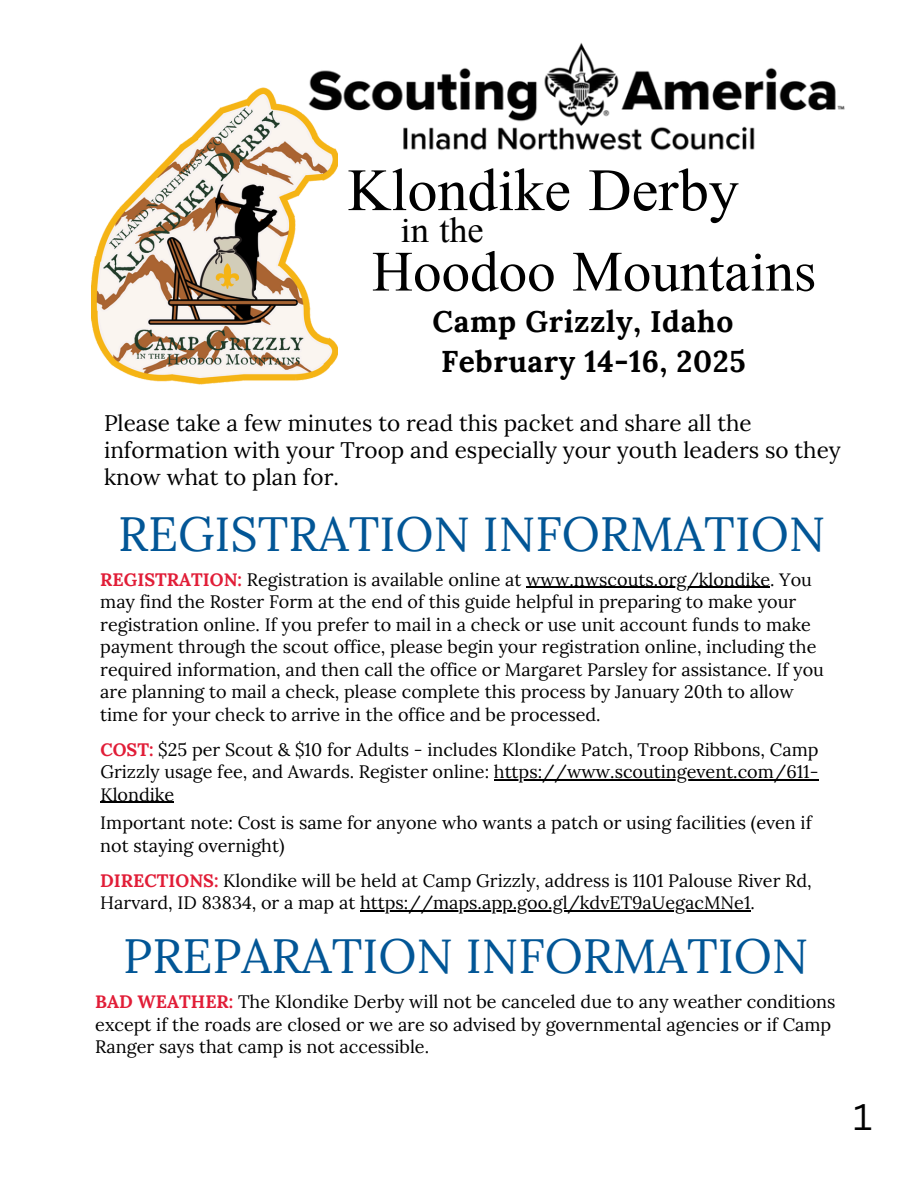
<style>
.page{position:relative;width:918px;height:1188px;background:#fff}
.page>*{position:absolute;margin:0;border:0;box-sizing:border-box;transform-origin:0 0}
.t1{font:60px "Doulos SIL";color:#000}
.t2{font:57px "Doulos SIL";color:#000}
.t3{font:48px "Lora";color:#025696}
.t4{font:36.3px "Doulos SIL";color:#000}
.t5{font:36px "Canva Sans";color:#000}
.t6{font:700 30px/39.3px "Lora";letter-spacing:.02em;color:#000}
.t7{font:22.5px/27px "Lora";color:#000}
.t8{font:18px/22.5px "Lora";color:#000}
.s1{font-weight:700;color:#e11d37}
</style>
<div class="page">
<img style="left:92px;top:96px;width:245px;height:289px">
<img style="left:249px;top:42px;width:596px;height:215px">
<hr style="left:526px;top:587px;width:244px;height:1px;background:#000">
<hr style="left:494px;top:779px;width:325px;height:1px;background:#000">
<hr style="left:100px;top:802px;width:74px;height:1px;background:#000">
<hr style="left:360px;top:910px;width:391px;height:1px;background:#000">
<h5 class="t1" style="left:347px;top:142px;width:393px">Klondike Derby</h5>
<h2 class="t4" style="left:401px;top:201px;width:85px">in the</h2>
<h4 class="t2" style="left:372px;top:226px;width:446px">Hoodoo Mountains</h4>
<h1 class="t6" style="left:432px;top:302px;width:315px">Camp Grizzly, Idaho<br>February 14-16, 2025</h1>
<p class="t7" style="left:104px;top:409px;width:738px">Please take a few minutes to read this packet and share all the information with your Troop and especially your youth leaders so they know what to plan for.</p>
<h2 class="t3" style="left:118px;top:502px;width:709px">REGISTRATION INFORMATION</h2>
<p class="t8" style="left:100px;top:568px;width:713px"><span class="s1">REGISTRATION:</span> Registration is available online at www.nwscouts.org/klondike. You</p>
<h1 class="t8" style="left:100px;top:590px;width:725px">may find the Roster Form at the end of this guide helpful in preparing to make your registration online. If you prefer to mail in a check or use unit account funds to make payment through the scout office, please begin your registration online, including the required information, and then call the office or Margaret Parsley for assistance. If you are planning to mail a check, please complete this process by January 20th to allow time for your check to arrive in the office and be processed.</h1>
<h3 class="t8" style="left:100px;top:738px;width:720px"><span class="s1">COST:</span> $25 per Scout &amp; $10 for Adults - includes Klondike Patch, Troop Ribbons, Camp<br>Grizzly usage fee, and Awards. Register online: https://www.scoutingevent.com/611-</h3>
<p class="t8" style="left:100px;top:783px;width:75px">Klondike</p>
<p class="t8" style="left:100px;top:811px;width:713px">Important note: Cost is same for anyone who wants a patch or using facilities (even if not staying overnight)</p>
<p class="t8" style="left:100px;top:869px;width:713px"><span class="s1">DIRECTIONS:</span> Klondike will be held at Camp Grizzly, address is 1101 Palouse River Rd,<br>Harvard, ID 83834, or a map at https://maps.app.goo.gl/kdvET9aUegacMNe1.</p>
<p class="t3" style="left:123px;top:925px;width:687px">PREPARATION INFORMATION</p>
<p class="t8" style="left:95px;top:991px;width:742px"><span class="s1">BAD WEATHER:</span> The Klondike Derby will not be canceled due to any weather conditions except if the roads are closed or we are so advised by governmental agencies or if Camp<br>Ranger says that camp is not accessible.</p>
<p class="t5" style="left:853px;top:1091px;width:21px">1</p>
</div>
